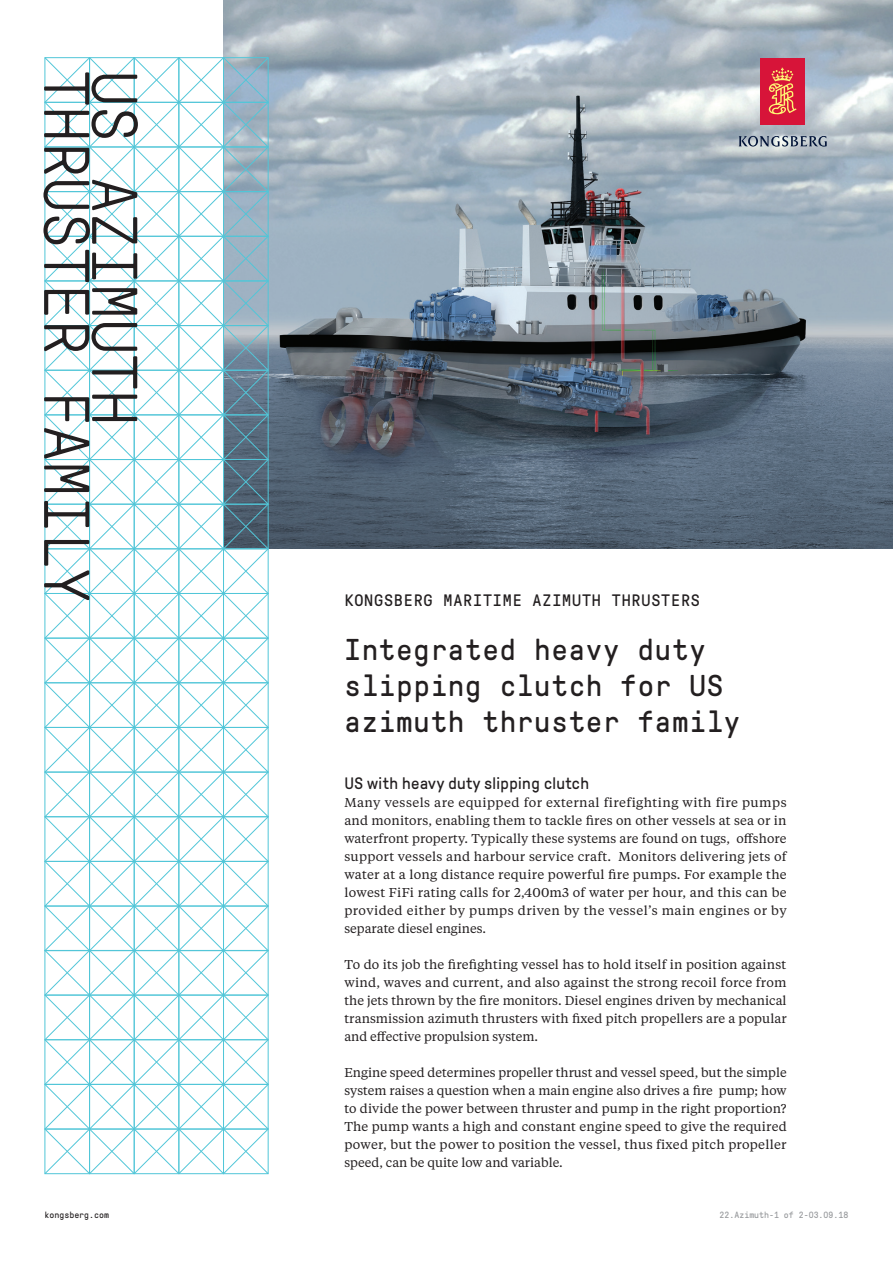
<style>
.page{position:relative;width:893px;height:1263px;background:#fff}
.page>*{position:absolute;margin:0;border:0;box-sizing:border-box;transform-origin:0 0}
.t1{font:300 64.5px "GT Pressura Mono";color:#231f20}
.t2{font:30px/36px "GT Pressura Mono";letter-spacing:.025em;color:#231f20}
.t3{font:16.5px "GT Pressura Mono";letter-spacing:.05em;color:#231f20}
.t4{font:16.5px "GT Pressura";letter-spacing:.025em;color:#231f20}
.t5{font:12.75px/18px "Tiempos Text";letter-spacing:.005em;color:#231f20;text-align:justify}
.t6{font:9px "GT Pressura Mono";color:#97999c}
.t7{font:9px "GT Pressura Mono";color:#231f20}
</style>
<div class="page">
<img style="left:223px;top:1px;width:670px;height:548px">
<svg style="left:44px;top:57px;width:225px;height:1117px"></svg>
<div style="left:761px;top:58px;width:44px;height:66px;background:#d71439"></div>
<svg style="left:769px;top:68px;width:28px;height:47px"></svg>
<svg style="left:739px;top:136px;width:88px;height:11px"></svg>
<h1 class="t1" style="left:100px;top:71px;width:534px;rotate:90deg">THRUSTER FAMILY</h1>
<h1 class="t1" style="left:148px;top:71px;width:356px;rotate:90deg">US AZIMUTH</h1>
<p class="t3" style="left:344px;top:592px;width:357px">KONGSBERG MARITIME AZIMUTH THRUSTERS</p>
<h2 class="t2" style="left:344px;top:632px;width:397px">Integrated heavy duty slipping clutch for US azimuth thruster family</h2>
<p class="t4" style="left:344px;top:775px;width:246px">US with heavy duty slipping clutch</p>
<p class="t5" style="left:344px;top:793px;width:444px">Many vessels are equipped for external firefighting with fire pumps and monitors, enabling them to tackle fires on other vessels at sea or in waterfront property. Typically these systems are found on tugs, offshore support vessels and harbour service craft. Monitors delivering jets of water at a long distance require powerful fire pumps. For example the lowest FiFi rating calls for 2,400m3 of water per hour, and this can be provided either by pumps driven by the vessel’s main engines or by separate diesel engines.</p>
<p class="t5" style="left:344px;top:955px;width:444px">To do its job the firefighting vessel has to hold itself in position against wind, waves and current, and also against the strong recoil force from the jets thrown by the fire monitors. Diesel engines driven by mechanical transmission azimuth thrusters with fixed pitch propellers are a popular and effective propulsion system.</p>
<p class="t5" style="left:344px;top:1063px;width:444px">Engine speed determines propeller thrust and vessel speed, but the simple system raises a question when a main engine also drives a fire pump; how to divide the power between thruster and pump in the right proportion?<br>The pump wants a high and constant engine speed to give the required power, but the power to position the vessel, thus fixed pitch propeller speed, can be quite low and variable.</p>
<p class="t7" style="left:45px;top:1210px;width:66px">kongsberg.com</p>
<p class="t6" style="left:720px;top:1210px;width:130px">22.Azimuth-1 of 2-03.09.18</p>
</div>
